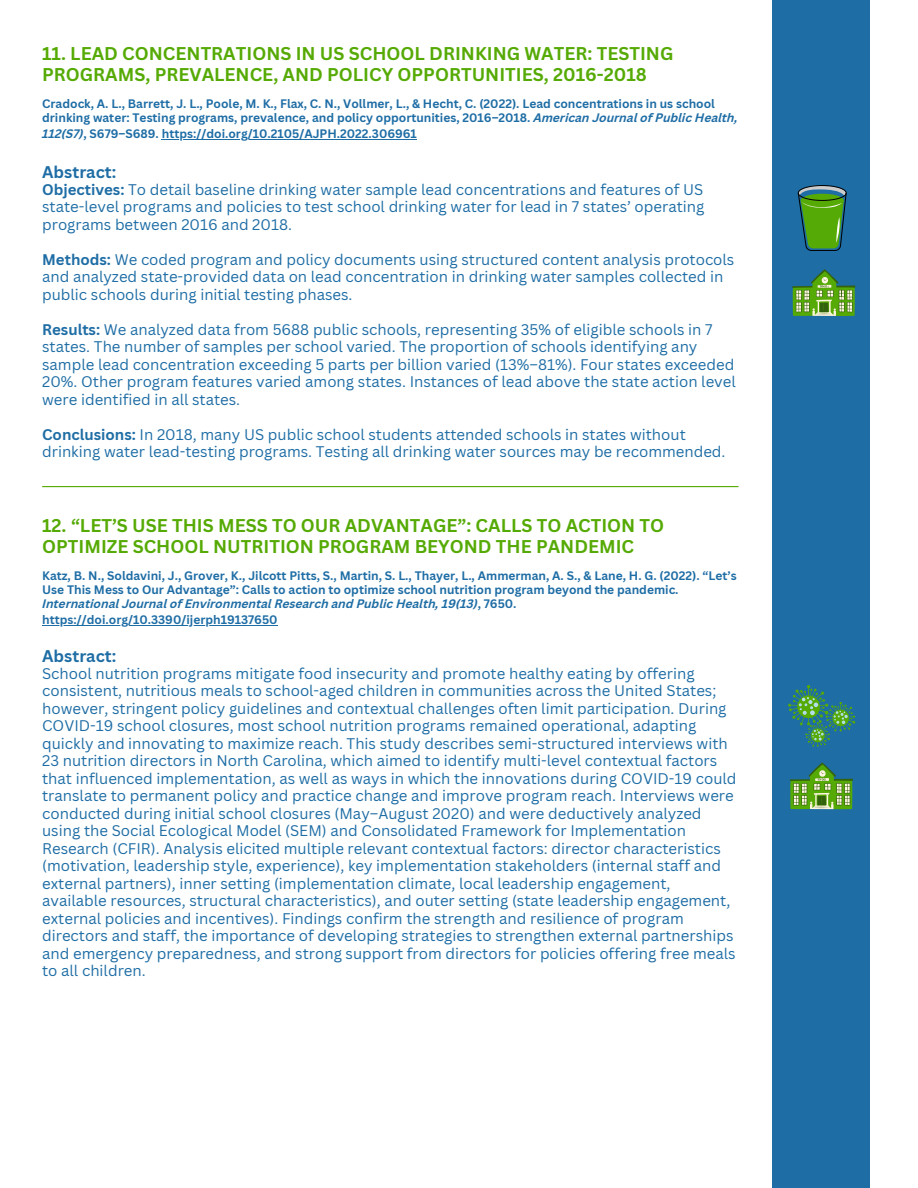
<style>
.page{position:relative;width:918px;height:1188px;background:#fff}
.page>*{position:absolute;margin:0;border:0;box-sizing:border-box;transform-origin:0 0}
.t1{font:700 18px/21px "Canva Sans";color:#56aa05}
.t2{font:700 16.5px "Canva Sans";color:#1e6da5}
.t3{font:15px/17.5px "Canva Sans";color:#1e6da5}
.t4{font:700 12px/14px "Canva Sans";color:#1e6da5}
.s1{font-family:"Noto Sans"}
.s2{font-style:italic}
.s3{font-weight:700}
</style>
<div class="page">
<div style="left:772px;top:0;width:98px;height:1188px;background:#1e6da5"></div>
<hr style="left:42px;top:486px;width:697px;height:1px;background:#56aa05">
<hr style="left:162px;top:139px;width:255px;height:1px;background:#1e6da5">
<hr style="left:42px;top:625px;width:236px;height:1px;background:#1e6da5">
<svg style="left:792px;top:269px;width:63px;height:47px"></svg>
<svg style="left:788px;top:685px;width:67px;height:62px"></svg>
<svg style="left:790px;top:762px;width:63px;height:47px"></svg>
<svg style="left:798px;top:185px;width:48px;height:66px"></svg>
<p class="t1" style="left:42px;top:43px;width:633px">11. LEAD CONCENTRATIONS IN US SCHOOL DRINKING WATER: TESTING<br>PROGRAMS, PREVALENCE, AND POLICY OPPORTUNITIES, 2016-2018</p>
<p class="t4" style="left:42px;top:96px;width:697px">Cradock, A. L., Barrett, J. L., Poole, M. K., Flax, C. N., Vollmer, L., &amp; Hecht, C. (2022). Lead concentrations in us school drinking water: Testing programs, prevalence, and policy opportunities, 2016<span class="s1">‒</span>2018. <span class="s2">American Journal of Public Health,</span></p>
<p class="t4" style="left:42px;top:126px;width:376px"><span class="s2">112(S7)</span>, S679–S689. https://doi.org/10.2105/AJPH.2022.306961</p>
<p class="t2" style="left:42px;top:160px;width:76px">Abstract:</p>
<p class="t3" style="left:42px;top:180px;width:664px;text-align:justify"><span class="s3">Objectives:</span> To detail baseline drinking water sample lead concentrations and features of US state-level programs and policies to test school drinking water for lead in 7 states’ operating programs between 2016 and 2018.</p>
<p class="t3" style="left:42px;top:250px;width:694px"><span class="s3">Methods:</span> We coded program and policy documents using structured content analysis protocols and analyzed state-provided data on lead concentration in drinking water samples collected in public schools during initial testing phases.</p>
<p class="t3" style="left:42px;top:320px;width:695px"><span class="s3">Results:</span> We analyzed data from 5688 public schools, representing 35% of eligible schools in 7 states. The number of samples per school varied. The proportion of schools identifying any sample lead concentration exceeding 5 parts per billion varied (13%–81%). Four states exceeded 20%. Other program features varied among states. Instances of lead above the state action level were identified in all states.</p>
<p class="t3" style="left:42px;top:425px;width:685px"><span class="s3">Conclusions:</span> In 2018, many US public school students attended schools in states without drinking water lead-testing programs. Testing all drinking water sources may be recommended.</p>
<p class="t1" style="left:42px;top:514px;width:624px">12. “LET’S USE THIS MESS TO OUR ADVANTAGE”: CALLS TO ACTION TO<br>OPTIMIZE SCHOOL NUTRITION PROGRAM BEYOND THE PANDEMIC</p>
<p class="t4" style="left:42px;top:568px;width:696px">Katz, B. N., Soldavini, J., Grover, K., Jilcott Pitts, S., Martin, S. L., Thayer, L., Ammerman, A. S., &amp; Lane, H. G. (2022). “Let’s<br>Use This Mess to Our Advantage”: Calls to action to optimize school nutrition program beyond the pandemic.<br><span class="s2">International Journal of Environmental Research and Public Health, 19(13)</span>, 7650.</p>
<p class="t4" style="left:42px;top:612px;width:237px">https://doi.org/10.3390/ijerph19137650</p>
<p class="t2" style="left:42px;top:645px;width:76px">Abstract:</p>
<p class="t3" style="left:42px;top:664px;width:696px">School nutrition programs mitigate food insecurity and promote healthy eating by offering consistent, nutritious meals to school-aged children in communities across the United States; however, stringent policy guidelines and contextual challenges often limit participation. During COVID-19 school closures, most school nutrition programs remained operational, adapting quickly and innovating to maximize reach. This study describes semi-structured interviews with 23 nutrition directors in North Carolina, which aimed to identify multi-level contextual factors that influenced implementation, as well as ways in which the innovations during COVID-19 could translate to permanent policy and practice change and improve program reach. Interviews were conducted during initial school closures (May–August 2020) and were deductively analyzed using the Social Ecological Model (SEM) and Consolidated Framework for Implementation Research (CFIR). Analysis elicited multiple relevant contextual factors: director characteristics (motivation, leadership style, experience), key implementation stakeholders (internal staff and external partners), inner setting (implementation climate, local leadership engagement, available resources, structural characteristics), and outer setting (state leadership engagement, external policies and incentives). Findings confirm the strength and resilience of program directors and staff, the importance of developing strategies to strengthen external partnerships and emergency preparedness, and strong support from directors for policies offering free meals to all children.</p>
</div>
